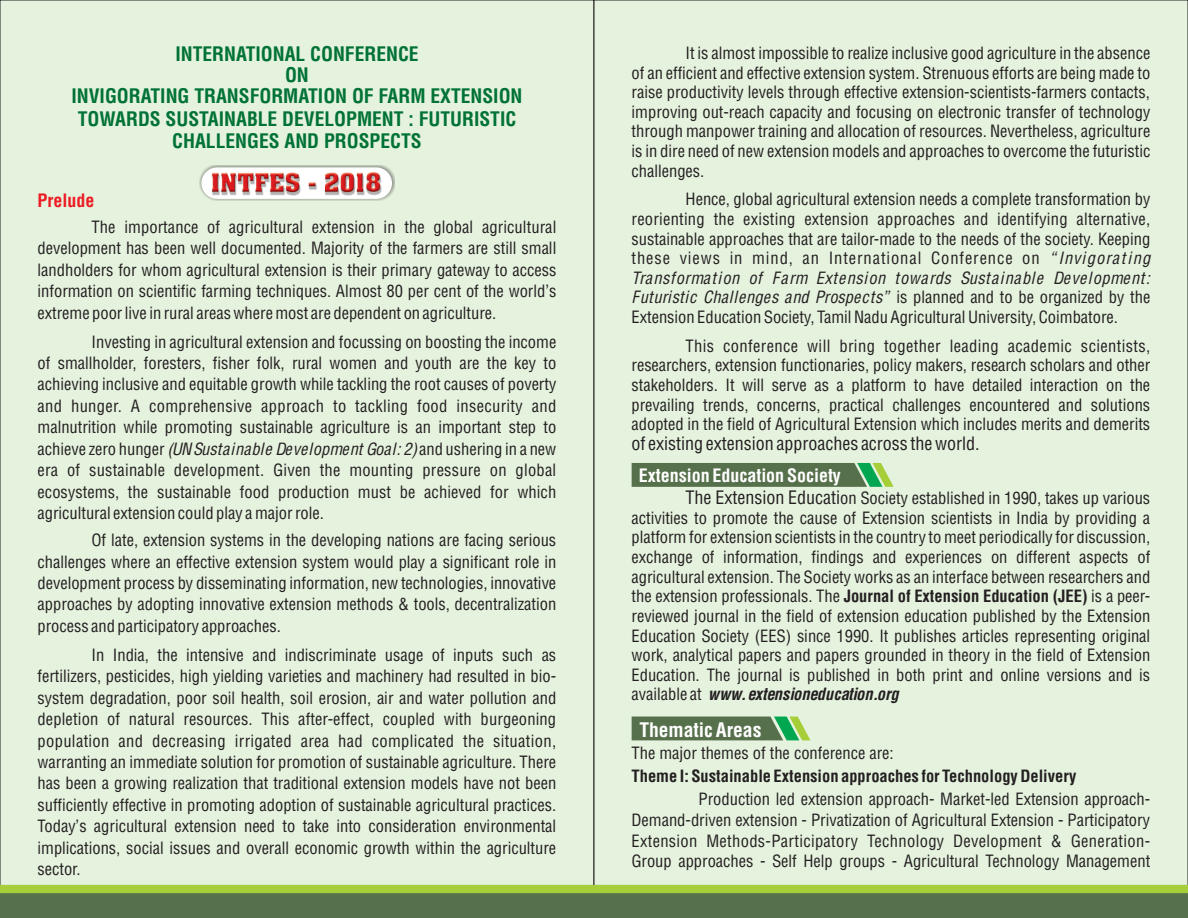
<style>
.page{position:relative;width:1188px;height:918px;background:#fff}
.page>*{position:absolute;margin:0;border:0;box-sizing:border-box;transform-origin:0 0}
.t1{font:19.5px/21.8px "Switzerland Condensed";color:#007236;text-align:center}
.t2{font:19.5px "Switzerland Condensed";color:#fff}
.t3{font:18px "Switzerland Condensed";color:#231f20}
.t4{font:18px "Switzerland Condensed";color:#fff}
.t5{font:18px "Switzerland Condensed";color:#ed1c24}
.t6{font:16.5px/21.5px "Switzerland Condensed";color:#231f20;text-align:justify}
.s1{font-size:18px}
</style>
<div class="page">
<div style="left:0;top:0;width:594px;height:885px;background:#e5f2de"></div>
<div style="left:594px;top:0;width:594px;height:885px;background:#e5f2de"></div>
<svg style="left:632px;top:463px;width:262px;height:24px;background:#5c7c53"></svg>
<svg style="left:632px;top:717px;width:179px;height:23px;background:#5e8156"></svg>
<svg style="left:0;top:885px;width:1188px;height:33px;background:#6a8747"></svg>
<div style="left:199px;top:165px;width:195px;height:36px;background:#231f20;opacity:.49"></div>
<div style="left:201px;top:167px;width:191px;height:32px;background:#fff;border-radius:16px"></div>
<img style="left:212px;top:172px;width:170px;height:23px">
<p class="t1" style="left:71px;top:46px;width:453px">INTERNATIONAL CONFERENCE<br>ON<br>INVIGORATING TRANSFORMATION OF FARM EXTENSION<br>TOWARDS SUSTAINABLE DEVELOPMENT : FUTURISTIC<br>CHALLENGES AND PROSPECTS</p>
<p class="t5" style="left:38px;top:190px;width:58px">Prelude</p>
<p class="t6" style="left:38px;top:218px;width:520px;text-indent:54px">The importance of agricultural extension in the global agricultural development has been well documented. Majority of the farmers are still small landholders for whom agricultural extension is their primary gateway to access information on scientific farming techniques. Almost 80 per cent of the world's extreme poor live in rural areas where most are dependent on agriculture.</p>
<p class="t6" style="left:38px;top:333px;width:520px;text-indent:54px">Investing in agricultural extension and focussing on boosting the income of smallholder, foresters, fisher folk, rural women and youth are the key to achieving inclusive and equitable growth while tackling the root causes of poverty and hunger. A comprehensive approach to tackling food insecurity and malnutrition while promoting sustainable agriculture is an important step to achieve zero hunger (UN Sustainable Development Goal: 2) and ushering in a new era of sustainable development. Given the mounting pressure on global ecosystems, the sustainable food production must be achieved for which agricultural extension could play a major role.</p>
<p class="t6" style="left:38px;top:531px;width:520px;text-indent:54px">Of late, extension systems in the developing nations are facing serious challenges where an effective extension system would play a significant role in development process by disseminating information, new technologies, innovative approaches by adopting innovative extension methods &amp; tools, decentralization process and participatory approaches.</p>
<p class="t6" style="left:38px;top:646px;width:520px;text-indent:54px">In India, the intensive and indiscriminate usage of inputs such as fertilizers, pesticides, high yielding varieties and machinery had resulted in bio&shy;system degradation, poor soil health, soil erosion, air and water pollution and depletion of natural resources. This after-effect, coupled with burgeoning population and decreasing irrigated area had complicated the situation, warranting an immediate solution for promotion of sustainable agriculture. There has been a growing realization that traditional extension models have not been sufficiently effective in promoting adoption of sustainable agricultural practices.<br>Today's agricultural extension need to take into consideration environmental implications, social issues and overall economic growth within the agriculture sector.</p>
<p class="t6" style="left:632px;top:45px;width:520px;line-height:19.6px;text-indent:54px">It is almost impossible to realize inclusive good agriculture in the absence of an efficient and effective extension system. Strenuous efforts are being made to raise productivity levels through effective extension-scientists-farmers contacts, improving out-reach capacity and focusing on electronic transfer of technology through manpower training and allocation of resources. Nevertheless, agriculture is in dire need of new extension models and approaches to overcome the futuristic challenges.</p>
<p class="t6" style="left:632px;top:191px;width:520px;line-height:19.6px;text-indent:54px">Hence, global agricultural extension needs a complete transformation by reorienting the existing extension approaches and identifying alternative, sustainable approaches that are tailor-made to the needs of the society. Keeping these views in mind, an International Conference on “Invigorating Transformation of Farm Extension towards Sustainable Development:<br>Futuristic Challenges and Prospects” is planned and to be organized by the Extension Education Society, Tamil Nadu Agricultural University, Coimbatore.</p>
<p class="t6" style="left:632px;top:338px;width:520px;line-height:19.6px;text-indent:54px">This conference will bring together leading academic scientists, researchers, extension functionaries, policy makers, research scholars and other stakeholders. It will serve as a platform to have detailed interaction on the prevailing trends, concerns, practical challenges encountered and solutions adopted in the field of Agricultural Extension which includes merits and demerits</p>
<p class="t3" style="left:632px;top:432px;width:350px">of existing extension approaches across the world.</p>
<p class="t4" style="left:639px;top:464px;width:204px">Extension Education Society</p>
<p class="t6" style="left:632px;top:490px;width:520px;line-height:19.6px;text-indent:54px"><span class="s1">The Extension Educati</span>on Society established in 1990, takes up various activities to promote the cause of Extension scientists in India by providing a platform for extension scientists in the country to meet periodically for discussion, exchange of information, findings and experiences on different aspects of agricultural extension. The Society works as an interface between researchers and the extension professionals. The Journal of Extension Education (JEE) is a peer&shy;reviewed journal in the field of extension education published by the Extension Education Society (EES) since 1990. It publishes articles representing original work, analytical papers and papers grounded in theory in the field of Extension Education. The journal is published in both print and online versions and is available at www. extensioneducation.org</p>
<p class="t2" style="left:639px;top:718px;width:123px">Thematic Areas</p>
<p class="t6" style="left:632px;top:744px;width:264px">The major themes of the conference are:</p>
<p class="t6" style="left:632px;top:767px;width:446px">Theme I: Sustainable Extension approaches for Technology Delivery</p>
<p class="t6" style="left:699px;top:791px;width:453px">Production led extension approach- Market-led Extension approach-</p>
<p class="t6" style="left:632px;top:812px;width:520px;line-height:20.5px">Demand-driven extension - Privatization of Agricultural Extension - Participatory Extension Methods-Participatory Technology Development &amp; Generation-Group approaches - Self Help groups - Agricultural Technology Management</p>
</div>
